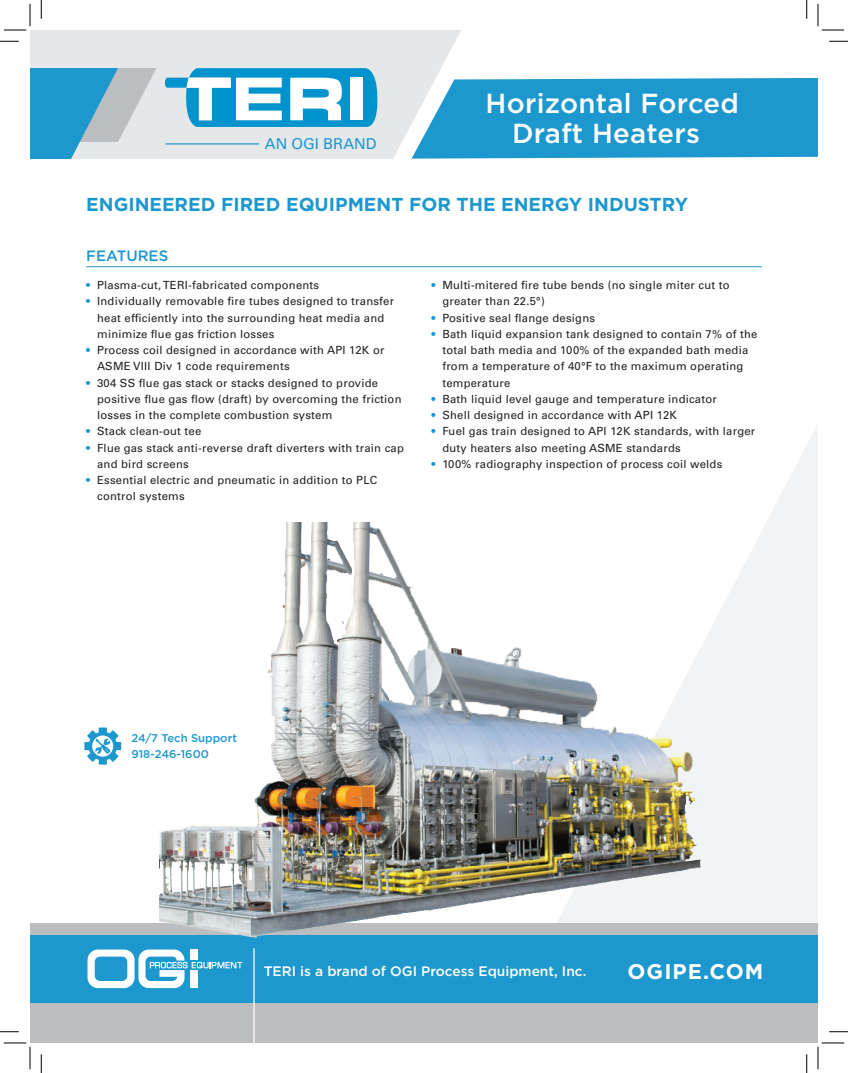
<style>
.page{position:relative;width:848px;height:1073px;background:#fff}
.page>*{position:absolute;margin:0;border:0;box-sizing:border-box;transform-origin:0 0}
.t1{font:500 27.5px/30px "Gotham";letter-spacing:.01em;color:#fff;text-align:center}
.t2{font:700 21.25px "Gotham";letter-spacing:.05em;color:#fff}
.t3{font:700 18.75px "Gotham";color:#1c98ce}
.t4{font:15px "Univers LT Std";color:#1c98ce}
.t5{font:500 15px "Gotham";color:#1c98ce}
.t6{font:500 13.75px "Gotham";color:#fff}
.t7{font:11.25px/16.2px "Univers LT Std";letter-spacing:.02em;color:#231f20}
.t8{font:500 11.25px "Gotham";color:#1c98ce}
.s1{color:#1c98ce}
</style>
<div class="page">
<div style="left:30px;top:30px;width:431px;height:129px;background:#e6e7e9"></div>
<svg style="left:30px;top:68px;width:126px;height:91px;background:#73b3d0"></svg>
<svg style="left:464px;top:266px;width:354px;height:657px"></svg>
<div style="left:30px;top:923px;width:788px;height:119px;background:#bcbdc0"></div>
<div style="left:30px;top:935px;width:788px;height:68px;background:#1c98ce"></div>
<svg style="left:87px;top:949px;width:72px;height:39px"></svg>
<hr style="left:253px;top:948px;width:2px;height:94px;background:#fff">
<hr style="left:165px;top:143px;width:94px;height:1px;background:#1c98ce">
<svg style="left:165px;top:68px;width:214px;height:59px"></svg>
<div style="left:350px;top:78px;width:13px;height:42px;background:#fff"></div>
<svg style="left:411px;top:78px;width:407px;height:81px;background:#2d9fd1"></svg>
<svg style="left:84px;top:727px;width:37px;height:37px"></svg>
<hr style="left:86px;top:266px;width:675px;height:1px;background:#1c98ce">
<img style="left:159px;top:522px;width:572px;height:473px">
<svg style="left:0;top:40px;width:19px;height:2px"></svg>
<svg style="left:829px;top:40px;width:19px;height:2px"></svg>
<svg style="left:0;top:1031px;width:19px;height:1px"></svg>
<svg style="left:829px;top:1031px;width:19px;height:1px"></svg>
<svg style="left:40px;top:0;width:2px;height:19px"></svg>
<svg style="left:40px;top:1054px;width:2px;height:18px"></svg>
<svg style="left:806px;top:0;width:1px;height:19px"></svg>
<svg style="left:806px;top:1054px;width:1px;height:18px"></svg>
<svg style="left:4px;top:4px;width:27px;height:27px"></svg>
<svg style="left:4px;top:1042px;width:27px;height:27px"></svg>
<svg style="left:817px;top:4px;width:27px;height:27px"></svg>
<svg style="left:817px;top:1042px;width:27px;height:27px"></svg>
<p class="t4" style="left:265px;top:134px;width:113px">AN OGI BRAND</p>
<p class="t1" style="left:485px;top:88px;width:255px">Horizontal Forced<br>Draft Heaters</p>
<p class="t3" style="left:86px;top:192px;width:603px">ENGINEERED FIRED EQUIPMENT FOR THE ENERGY INDUSTRY</p>
<p class="t5" style="left:86px;top:246px;width:83px">FEATURES</p>
<p class="t7" style="left:86px;top:277px;width:234px"><span class="s1">•</span> Plasma-cut, TERI-fabricated components</p>
<p class="t7" style="left:97px;top:293px;width:298px;text-indent:-11px"><span class="s1">•</span> Individually removable fire tubes designed to transfer heat efficiently into the surrounding heat media and minimize flue gas friction losses</p>
<p class="t7" style="left:97px;top:342px;width:289px;text-indent:-11px"><span class="s1">•</span> Process coil designed in accordance with API 12K or<br>ASME VIII Div 1 code requirements</p>
<p class="t7" style="left:97px;top:374px;width:306px;text-indent:-11px"><span class="s1">•</span> 304 SS flue gas stack or stacks designed to provide positive flue gas flow (draft) by overcoming the friction losses in the complete combustion system</p>
<p class="t7" style="left:86px;top:423px;width:116px"><span class="s1">•</span> Stack clean-out tee</p>
<p class="t7" style="left:97px;top:439px;width:308px;text-indent:-11px"><span class="s1">•</span> Flue gas stack anti-reverse draft diverters with train cap and bird screens</p>
<p class="t7" style="left:97px;top:472px;width:282px;text-indent:-11px"><span class="s1">•</span> Essential electric and pneumatic in addition to PLC control systems</p>
<p class="t7" style="left:442px;top:277px;width:289px;text-indent:-11px"><span class="s1">•</span> Multi-mitered fire tube bends (no single miter cut to greater than 22.5°)</p>
<p class="t7" style="left:431px;top:309px;width:165px"><span class="s1">•</span> Positive seal flange designs</p>
<p class="t7" style="left:442px;top:326px;width:316px;text-indent:-11px"><span class="s1">•</span> Bath liquid expansion tank designed to contain 7% of the total bath media and 100% of the expanded bath media from a temperature of 40°F to the maximum operating temperature</p>
<p class="t7" style="left:431px;top:391px;width:287px"><span class="s1">•</span> Bath liquid level gauge and temperature indicator</p>
<p class="t7" style="left:431px;top:407px;width:247px"><span class="s1">•</span> Shell designed in accordance with API 12K</p>
<p class="t7" style="left:442px;top:423px;width:314px;text-indent:-11px"><span class="s1">•</span> Fuel gas train designed to API 12K standards, with larger duty heaters also meeting ASME standards</p>
<p class="t7" style="left:431px;top:456px;width:292px"><span class="s1">•</span> 100% radiography inspection of process coil welds</p>
<p class="t8" style="left:131px;top:730px;width:107px">24/7 Tech Support</p>
<p class="t8" style="left:131px;top:746px;width:79px">918-246-1600</p>
<p class="t6" style="left:264px;top:962px;width:324px">TERI is a brand of OGI Process Equipment, Inc.</p>
<p class="t2" style="left:627px;top:957px;width:137px">OGIPE.COM</p>
</div>
